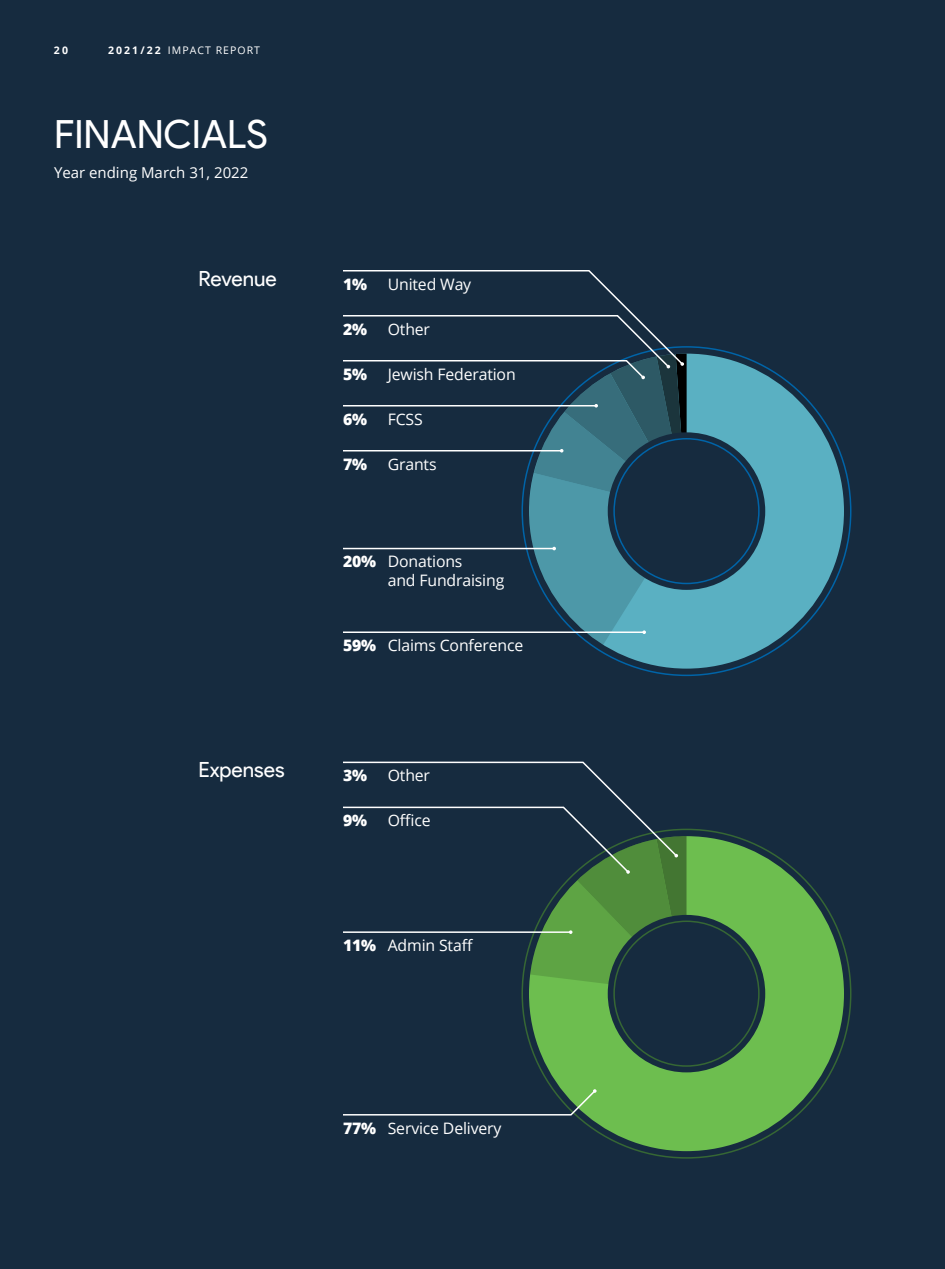
<style>
.page{position:relative;width:945px;height:1269px;background:#162b3f}
.page>*{position:absolute;margin:0;border:0;box-sizing:border-box;transform-origin:0 0}
.t1{font:39px "Product Sans";color:#fff}
.t2{font:21px "Product Sans";color:#fff}
.t3{font:15.75px/18.3px "Open Sans";letter-spacing:-.01em;color:#fff}
.t4{font:800 15.75px "Open Sans";color:#fff}
.t5{font:15px "Open Sans";color:#fff}
.t6{font:10.5px "Open Sans";letter-spacing:.1em;color:#fff}
.t7{font:700 10.5px "Open Sans";color:#fff}
.s1{font-weight:700}
.s2{font-weight:800}
</style>
<div class="page">
<svg style="left:603px;top:354px;width:241px;height:315px;fill:#5ab0c2"></svg>
<div style="left:608px;top:432px;width:157px;height:158px;background:#162b3f;border-radius:50%"></div>
<svg style="left:529px;top:836px;width:315px;height:315px;fill:#6dbe4f"></svg>
<div style="left:608px;top:915px;width:157px;height:157px;background:#162b3f;border-radius:50%"></div>
<svg style="left:343px;top:1089px;width:254px;height:27px"></svg>
<svg style="left:343px;top:270px;width:344px;height:375px"></svg>
<svg style="left:343px;top:761px;width:344px;height:233px"></svg>
<p class="t7" style="left:54px;top:43px;width:16px">20</p>
<p class="t6" style="left:108px;top:43px;width:154px"><span class="s1">2021/22</span> IMPACT REPORT</p>
<h1 class="t1" style="left:54px;top:113px;width:216px">FINANCIALS</h1>
<p class="t5" style="left:54px;top:163px;width:196px">Year ending March 31, 2022</p>
<h2 class="t2" style="left:199px;top:267px;width:80px">Revenue</h2>
<h2 class="t2" style="left:199px;top:758px;width:88px">Expenses</h2>
<p class="t4" style="left:343px;top:272px;width:26px">1%</p>
<p class="t3" style="left:388px;top:275px;width:85px">United Way</p>
<p class="t4" style="left:343px;top:317px;width:26px">2%</p>
<p class="t3" style="left:388px;top:320px;width:44px">Other</p>
<p class="t4" style="left:343px;top:362px;width:26px">5%</p>
<p class="t3" style="left:388px;top:365px;width:129px">Jewish Federation</p>
<p class="t4" style="left:343px;top:407px;width:26px">6%</p>
<p class="t3" style="left:388px;top:410px;width:37px">FCSS</p>
<p class="t4" style="left:343px;top:452px;width:26px">7%</p>
<p class="t3" style="left:388px;top:455px;width:50px">Grants</p>
<p class="t3" style="left:388px;top:552px;width:118px;text-indent:-45px"><span class="s2">20%</span> Donations<br>and Fundraising</p>
<p class="t3" style="left:343px;top:636px;width:182px"><span class="s2">59%</span> Claims Conference</p>
<p class="t4" style="left:343px;top:764px;width:26px">3%</p>
<p class="t3" style="left:388px;top:766px;width:44px">Other</p>
<p class="t4" style="left:343px;top:809px;width:26px">9%</p>
<p class="t3" style="left:388px;top:811px;width:44px">Office</p>
<p class="t3" style="left:343px;top:936px;width:132px"><span class="s2">11%</span> Admin Staff</p>
<p class="t3" style="left:343px;top:1119px;width:160px"><span class="s2">77%</span> Service Delivery</p>
</div>
